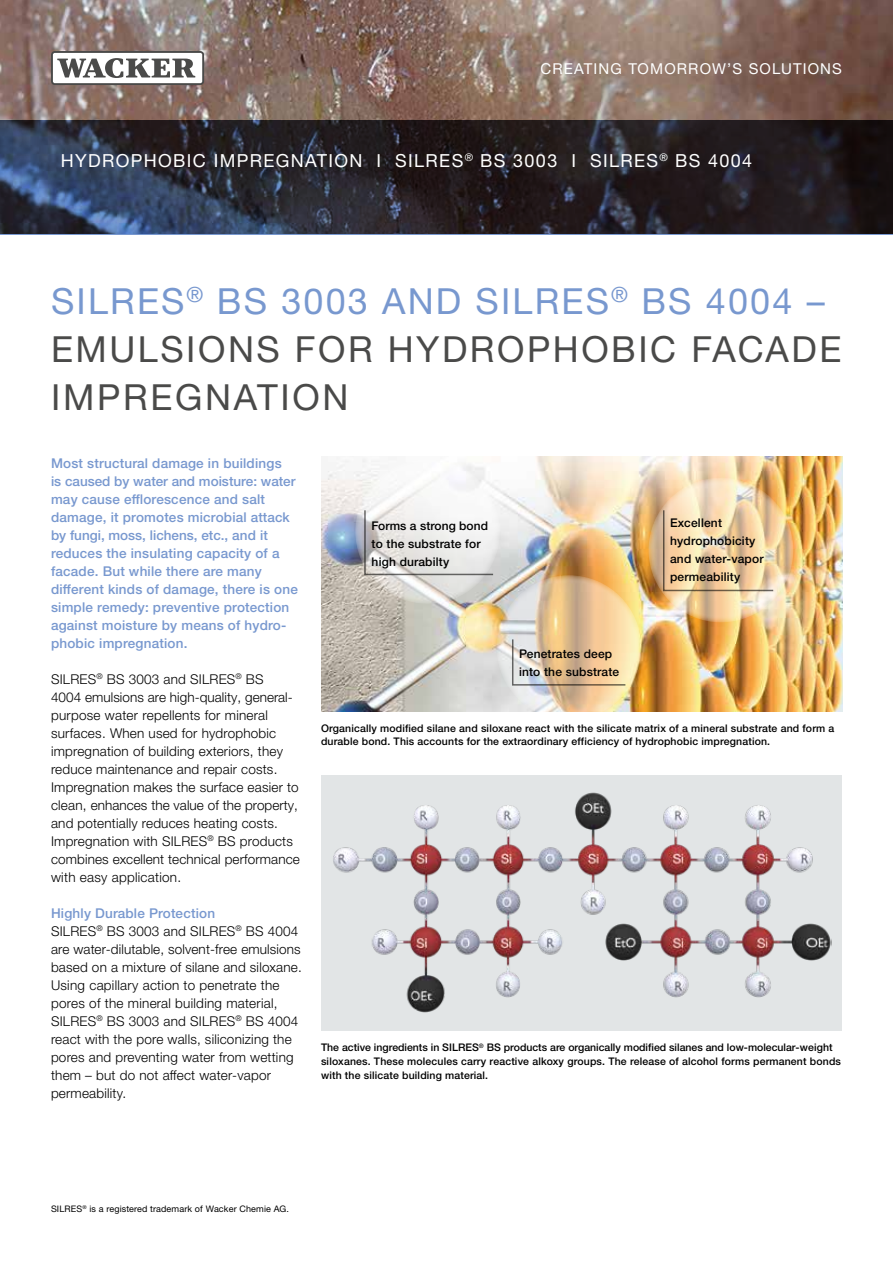
<style>
.page{position:relative;width:893px;height:1263px;background:#fff}
.page>*{position:absolute;margin:0;border:0;box-sizing:border-box;transform-origin:0 0}
.t1{font:36px/48px "Helvetica Panfor Wacker";letter-spacing:.07em;color:#4a4a49}
.t2{font:18px "Helvetica Panfor Wacker";letter-spacing:.075em;color:#fff}
.t3{font:15px "Helvetica Panfor Wacker";letter-spacing:.075em;color:#fff}
.t4{font:300 13.5px/18px "Helvetica Panfor Wacker";letter-spacing:.015em;color:#000}
.t5{font:500 13.5px/18px "Helvetica Panfor Wacker";letter-spacing:.015em;color:#7898cf}
.t6{font:500 12px/18px "Helvetica Panfor Wacker";letter-spacing:.015em;color:#000}
.t7{font:500 10.5px/13.5px "Helvetica Panfor Wacker";letter-spacing:.015em;color:#000}
.t8{font:9px "Helvetica Panfor Wacker";letter-spacing:.015em;color:#000}
.s1{color:#7898cf}
.s2{font-weight:500;color:#7898cf}
</style>
<div class="page">
<img style="left:0;top:0;width:893px;height:120px">
<svg style="left:0;top:120px;width:893px;height:114px;background:#272730"></svg>
<svg style="left:51px;top:51px;width:153px;height:34px"></svg>
<div style="left:53px;top:53px;width:149px;height:30px;background:#fff;border-radius:2px"></div>
<svg style="left:57px;top:58px;width:138px;height:20px"></svg>
<img style="left:321px;top:456px;width:521px;height:255px">
<img style="left:648px;top:477px;width:145px;height:145px;border-radius:50%">
<svg style="left:496px;top:575px;width:145px;height:145px;background:#e6cfae"></svg>
<svg style="left:355px;top:459px;width:145px;height:145px;fill:#f6f6f6"></svg>
<svg style="left:363px;top:509px;width:132px;height:67px"></svg>
<svg style="left:662px;top:509px;width:113px;height:83px;background:#eacda3"></svg>
<svg style="left:511px;top:638px;width:116px;height:48px;background:#dfc5a3"></svg>
<img style="left:332px;top:790px;width:499px;height:224px">
<p class="t3" style="left:540px;top:59px;width:303px">CREATING TOMORROW’S SOLUTIONS</p>
<h2 class="t2" style="left:61px;top:149px;width:693px">HYDROPHOBIC IMPREGNATION I SILRES<sup>®</sup> BS 3003 I SILRES<sup>®</sup> BS 4004</h2>
<h1 class="t1" style="left:51px;top:277px;width:792px"><span class="s1">SILRES</span><sup>®</sup> <span class="s1">BS 3003 AND SILRES</span><sup>®</sup> <span class="s1">BS 4004 –<br></span>EMULSIONS FOR HYDROPHOBIC FACADE<br>IMPREGNATION</h1>
<p class="t5" style="left:51px;top:454px;width:248px">Most structural damage in buildings<br>is caused by water and moisture: water may cause efflorescence and salt damage, it promotes microbial attack by fungi, moss, lichens, etc., and it reduces the insulating capacity of a facade. But while there are many different kinds of damage, there is one simple remedy: preventive protection against moisture by means of hydro&shy;phobic impregnation.</p>
<p class="t4" style="left:51px;top:670px;width:250px">SILRES<sup>®</sup> BS 3003 and SILRES<sup>®</sup> BS<br>4004 emulsions are high-quality, general&shy;purpose water repellents for mineral surfaces. When used for hydrophobic impregnation of building exteriors, they reduce maintenance and repair costs.<br>Impregnation makes the surface easier to clean, enhances the value of the property, and potentially reduces heating costs.<br>Impregnation with SILRES<sup>®</sup> BS products combines excellent technical performance with easy application.</p>
<p class="t4" style="left:51px;top:904px;width:252px"><span class="s2">Highly Durable Protection<br></span>SILRES<sup>®</sup> BS 3003 and SILRES<sup>®</sup> BS 4004 are water-dilutable, solvent-free emulsions based on a mixture of silane and siloxane.<br>Using capillary action to penetrate the pores of the mineral building material, SILRES<sup>®</sup> BS 3003 and SILRES<sup>®</sup> BS 4004 react with the pore walls, siliconizing the pores and preventing water from wetting them – but do not affect water-vapor permeability.</p>
<p class="t6" style="left:372px;top:516px;width:118px">Forms a strong bond to the substrate for high durabilty</p>
<p class="t6" style="left:670px;top:514px;width:95px">Excellent hydrophobicity and water-vapor permeability</p>
<p class="t6" style="left:519px;top:645px;width:101px">Penetrates deep into the substrate</p>
<p class="t7" style="left:321px;top:721px;width:515px">Organically modified silane and siloxane react with the silicate matrix of a mineral substrate and form a durable bond. This accounts for the extraordinary efficiency of hydrophobic impregnation.</p>
<p class="t7" style="left:321px;top:1041px;width:521px">The active ingredients in SILRES<sup>®</sup> BS products are organically modified silanes and low-molecular-weight siloxanes. These molecules carry reactive alkoxy groups. The release of alcohol forms permanent bonds with the silicate building material.</p>
<p class="t8" style="left:51px;top:1203px;width:239px">SILRES<sup>®</sup> is a registered trademark of Wacker Chemie AG.</p>
</div>
